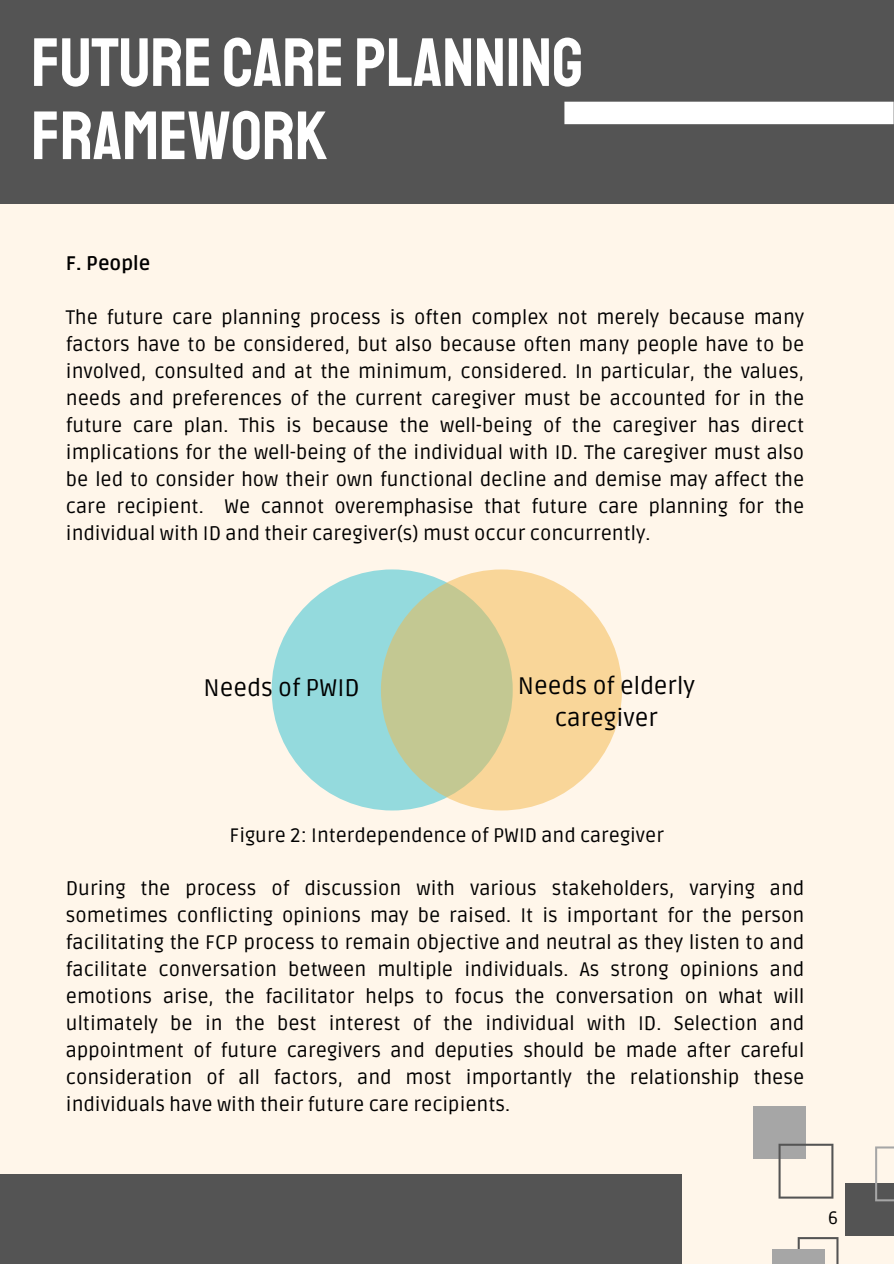
<style>
.page{position:relative;width:894px;height:1264px;background:#fff}
.page>*{position:absolute;margin:0;border:0;box-sizing:border-box;transform-origin:0 0}
.t1{font:68.4px/73.2px "Staatliches";color:#fff}
.t2{font:24px/32.7px "Ruda";color:#000;text-align:center}
.t3{font:19.65px/27px "Ruda";color:#000;text-align:justify}
.t4{font:700 19.65px "Ruda";color:#000}
.t5{font:19.5px "Ruda";color:#000}
.t6{font:18px "Ruda";color:#000}
</style>
<div class="page">
<div style="left:0;top:0;width:893px;height:1263px;background:#fff6ea"></div>
<div style="left:0;top:0;width:893px;height:203px;background:#545454"></div>
<div style="left:564px;top:102px;width:329px;height:22px;background:#fff"></div>
<div style="left:753px;top:1105px;width:52px;height:53px;background:#a6a6a6"></div>
<div style="left:844px;top:1183px;width:49px;height:53px;background:#545454"></div>
<svg style="left:778px;top:1143px;width:55px;height:55px"></svg>
<svg style="left:797px;top:1237px;width:41px;height:26px"></svg>
<svg style="left:875px;top:1146px;width:18px;height:55px"></svg>
<div style="left:772px;top:1249px;width:52px;height:14px;background:#a6a6a6"></div>
<div style="left:0;top:1174px;width:681px;height:89px;background:#545454"></div>
<div style="left:271px;top:569px;width:241px;height:241px;background:#94dadd;border-radius:50%"></div>
<svg style="left:381px;top:569px;width:241px;height:241px;fill:#f9d699"></svg>
<h1 class="t1" style="left:31px;top:27px;width:553px">FUTURE CARE PLANNING<br>FRAMEWORK</h1>
<h3 class="t4" style="left:66px;top:252px;width:86px">F. People</h3>
<p class="t3" style="left:66px;top:304px;width:739px">The future care planning process is often complex not merely because many factors have to be considered, but also because often many people have to be involved, consulted and at the minimum, considered. In particular, the values, needs and preferences of the current caregiver must be accounted for in the future care plan. This is because the well-being of the caregiver has direct implications for the well-being of the individual with ID. The caregiver must also be led to consider how their own functional decline and demise may affect the care recipient. We cannot overemphasise that future care planning for the individual with ID and their caregiver(s) must occur concurrently.</p>
<h2 class="t2" style="left:203px;top:672px;width:158px">Needs of PWID</h2>
<p class="t2" style="left:517px;top:670px;width:178px">Needs of elderly caregiver</p>
<p class="t5" style="left:229px;top:823px;width:436px">Figure 2: Interdependence of PWID and caregiver</p>
<h2 class="t3" style="left:66px;top:875px;width:739px">During the process of discussion with various stakeholders, varying and sometimes conflicting opinions may be raised. It is important for the person facilitating the FCP process to remain objective and neutral as they listen to and facilitate conversation between multiple individuals. As strong opinions and emotions arise, the facilitator helps to focus the conversation on what will ultimately be in the best interest of the individual with ID. Selection and appointment of future caregivers and deputies should be made after careful consideration of all factors, and most importantly the relationship these individuals have with their future care recipients.</h2>
<p class="t6" style="left:827px;top:1207px;width:11px">6</p>
</div>
